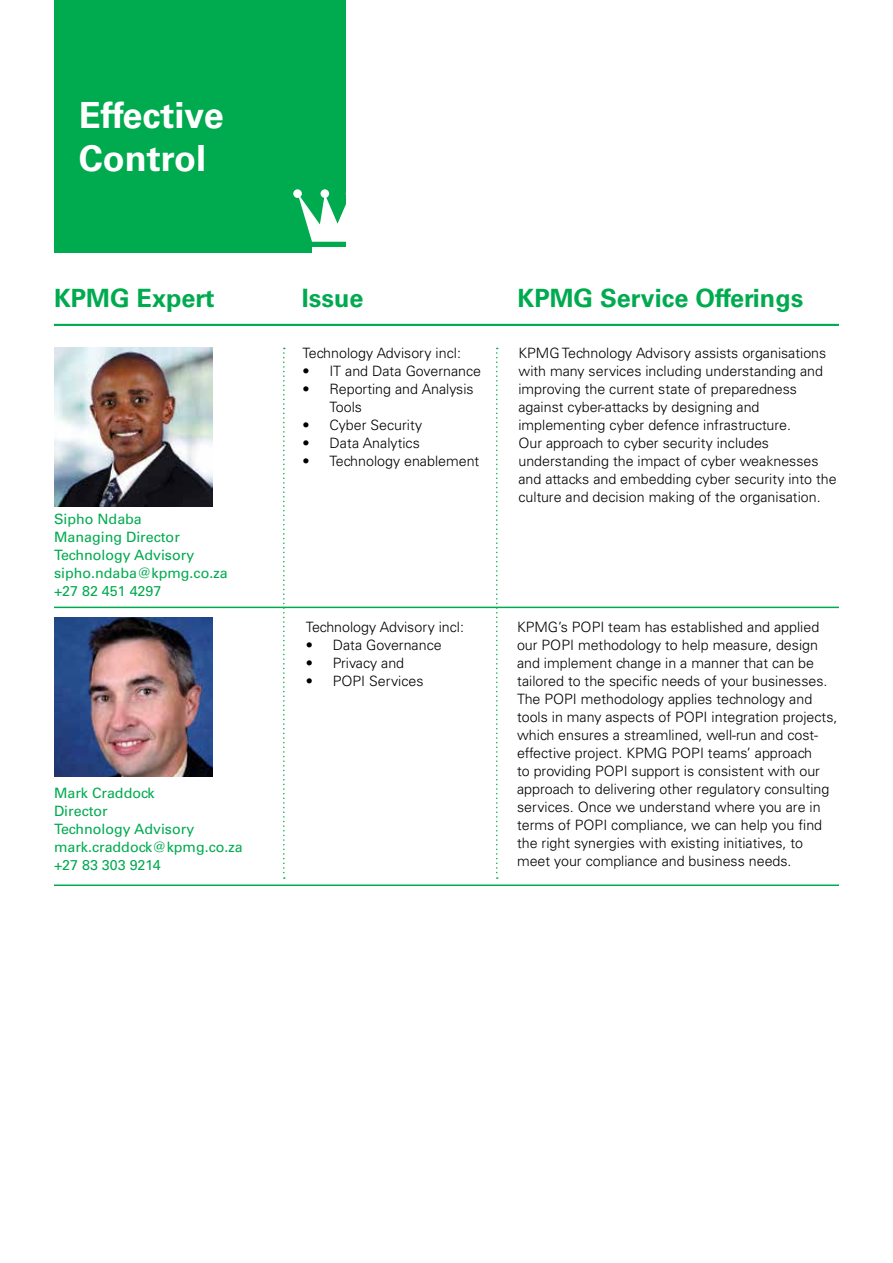
<style>
.page{position:relative;width:893px;height:1263px;background:#fff}
.page>*{position:absolute;margin:0;border:0;box-sizing:border-box;transform-origin:0 0}
.t1{font:700 36px/43.5px "Univers LT Std";color:#fff}
.t2{font:700 25.2px "Univers LT Std";color:#00aa4f}
.t3{font:300 14.25px/18px "Univers LT Std";color:#000}
.t4{font:14.25px/18px "Univers LT Std";color:#00aa4f}
</style>
<div class="page">
<img style="left:54px;top:348px;width:159px;height:158px">
<div style="left:54px;top:0;width:291px;height:253px;background:#00aa4f"></div>
<div style="left:293px;top:189px;width:9px;height:9px;background:#fff;border-radius:50%"></div>
<div style="left:321px;top:189px;width:8px;height:9px;background:#fff;border-radius:50%"></div>
<svg style="left:298px;top:193px;width:48px;height:49px"></svg>
<div style="left:312px;top:247px;width:50px;height:7px;background:#fff"></div>
<img style="left:54px;top:618px;width:159px;height:159px">
<svg style="left:283px;top:348px;width:2px;height:531px"></svg>
<hr style="left:54px;top:324px;width:785px;height:2px;background:#00aa4f">
<svg style="left:496px;top:348px;width:2px;height:531px"></svg>
<hr style="left:54px;top:607px;width:785px;height:1px;background:#00aa4f">
<hr style="left:54px;top:884px;width:785px;height:2px;background:#00aa4f">
<h1 class="t1" style="left:79px;top:94px;width:146px">Effective<br>Control</h1>
<h2 class="t2" style="left:54px;top:284px;width:162px">KPMG Expert</h2>
<h2 class="t2" style="left:302px;top:284px;width:63px">Issue</h2>
<h2 class="t2" style="left:517px;top:284px;width:287px">KPMG Service Offerings</h2>
<p class="t4" style="left:54px;top:510px;width:175px">Sipho Ndaba<br>Managing Director<br>Technology Advisory sipho.ndaba@kpmg.co.za +27 82 451 4297</p>
<p class="t4" style="left:54px;top:784px;width:190px">Mark Craddock<br>Director<br>Technology Advisory mark.craddock@kpmg.co.za +27 83 303 9214</p>
<p class="t3" style="left:303px;top:344px;width:160px">Technology Advisory incl:</p>
<p class="t3" style="left:303px;top:362px;width:180px">• IT and Data Governance</p>
<p class="t3" style="left:330px;top:380px;width:145px;text-indent:-27px">• Reporting and Analysis<br>Tools</p>
<p class="t3" style="left:303px;top:416px;width:121px">• Cyber Security</p>
<p class="t3" style="left:303px;top:434px;width:119px">• Data Analytics</p>
<p class="t3" style="left:303px;top:452px;width:178px">• Technology enablement</p>
<p class="t3" style="left:518px;top:344px;width:320px">KPMG Technology Advisory assists organisations with many services including understanding and improving the current state of preparedness against cyber-attacks by designing and implementing cyber defence infrastructure.<br>Our approach to cyber security includes understanding the impact of cyber weaknesses and attacks and embedding cyber security into the culture and decision making of the organisation.</p>
<p class="t3" style="left:306px;top:618px;width:160px">Technology Advisory incl:</p>
<p class="t3" style="left:306px;top:636px;width:137px">• Data Governance</p>
<p class="t3" style="left:306px;top:654px;width:100px">• Privacy and</p>
<p class="t3" style="left:306px;top:672px;width:119px">• POPI Services</p>
<p class="t3" style="left:517px;top:618px;width:322px">KPMG’s POPI team has established and applied our POPI methodology to help measure, design and implement change in a manner that can be tailored to the specific needs of your businesses.<br>The POPI methodology applies technology and tools in many aspects of POPI integration projects, which ensures a streamlined, well-run and cost&shy;effective project. KPMG POPI teams’ approach<br>to providing POPI support is consistent with our approach to delivering other regulatory consulting services. Once we understand where you are in terms of POPI compliance, we can help you find the right synergies with existing initiatives, to meet your compliance and business needs.</p>
</div>
